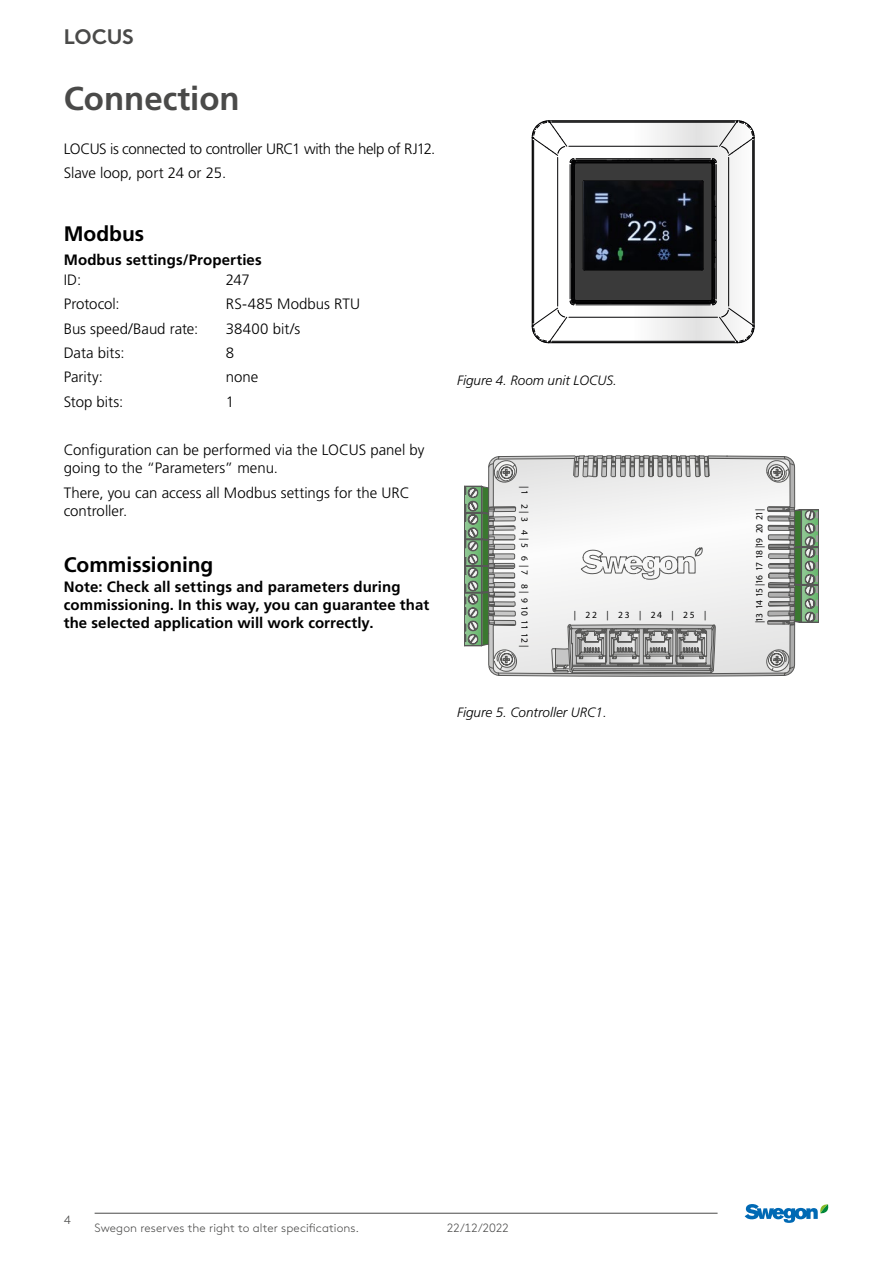
<style>
.page{position:relative;width:893px;height:1263px;background:#fff}
.page>*{position:absolute;margin:0;border:0;box-sizing:border-box;transform-origin:0 0}
.t1{font:700 33px "Frutiger LT Pro";color:#4a4a49}
.t2{font:700 21px "Frutiger LT Pro";color:#000}
.t3{font:700 21px "Swegon Brown";letter-spacing:-.005em;color:#4a4a49}
.t4{font:300 15px/18px "Frutiger LT Pro";letter-spacing:-.005em;color:#000}
.t5{font:700 15px/18px "Frutiger LT Pro";letter-spacing:.005em;color:#000}
.t6{font:300 15px/24.3px "Frutiger LT Pro";letter-spacing:-.025em;color:#000}
.t7{font:italic 300 13.5px "Frutiger LT Pro";color:#000}
.t8{font:300 12px "Swegon Brown";letter-spacing:.005em;color:#4a4a49}
.t9{font:9.45px "Myriad Pro";letter-spacing:-.1em;color:#000}
</style>
<div class="page">
<hr style="left:95px;top:1213px;width:623px;height:1px;background:#4a4a49">
<svg style="left:745px;top:1204px;width:84px;height:19px"></svg>
<svg style="left:534px;top:123px;width:201px;height:218px"></svg>
<div style="left:572px;top:160px;width:142px;height:143px;background:#3a3a3a;border-radius:2px"></div>
<hr style="left:584px;top:270px;width:118px;height:1px;background:#020203">
<hr style="left:703px;top:182px;width:1px;height:87px;background:#020203">
<hr style="left:574px;top:300px;width:138px;height:1px;background:#020203">
<hr style="left:574px;top:163px;width:138px;height:1px;background:#020203">
<hr style="left:576px;top:305px;width:134px;height:1px;background:#020203">
<hr style="left:576px;top:303px;width:134px;height:1px;background:#020203">
<hr style="left:715px;top:164px;width:1px;height:135px;background:#020203">
<hr style="left:716px;top:165px;width:1px;height:134px;background:#020203">
<hr style="left:570px;top:164px;width:1px;height:135px;background:#020203">
<hr style="left:571px;top:165px;width:1px;height:134px;background:#020203">
<hr style="left:576px;top:160px;width:134px;height:1px;background:#020203">
<hr style="left:576px;top:158px;width:134px;height:1px;background:#020203">
<hr style="left:552px;top:122px;width:182px;height:1px;background:#020203">
<hr style="left:753px;top:140px;width:1px;height:183px;background:#020203">
<hr style="left:752px;top:140px;width:1px;height:183px;background:#020203">
<hr style="left:533px;top:140px;width:1px;height:183px;background:#020203">
<hr style="left:552px;top:341px;width:182px;height:1px;background:#020203">
<hr style="left:569px;top:317px;width:148px;height:1px;background:#020203">
<hr style="left:569px;top:146px;width:148px;height:1px;background:#020203">
<hr style="left:728px;top:157px;width:1px;height:149px;background:#020203">
<hr style="left:557px;top:157px;width:1px;height:149px;background:#020203">
<hr style="left:754px;top:137px;width:1px;height:189px;background:#020203">
<hr style="left:549px;top:342px;width:189px;height:1px;background:#020203">
<hr style="left:532px;top:137px;width:1px;height:189px;background:#020203">
<hr style="left:549px;top:121px;width:189px;height:1px;background:#020203">
<hr style="left:680px;top:303px;width:32px;height:1px;background:#020203">
<hr style="left:680px;top:160px;width:32px;height:1px;background:#020203">
<svg style="left:715px;top:201px;width:1px;height:39px"></svg>
<hr style="left:713px;top:166px;width:1px;height:131px;background:#020203">
<hr style="left:575px;top:162px;width:136px;height:1px;background:#020203">
<hr style="left:712px;top:164px;width:1px;height:135px;background:#020203">
<hr style="left:576px;top:301px;width:135px;height:1px;background:#020203">
<hr style="left:574px;top:164px;width:1px;height:135px;background:#020203">
<svg style="left:711px;top:121px;width:44px;height:44px"></svg>
<svg style="left:532px;top:121px;width:44px;height:44px"></svg>
<svg style="left:532px;top:299px;width:45px;height:44px"></svg>
<svg style="left:711px;top:299px;width:44px;height:44px"></svg>
<hr style="left:575px;top:161px;width:136px;height:1px;background:#020203">
<hr style="left:714px;top:164px;width:1px;height:136px;background:#020203">
<hr style="left:575px;top:302px;width:136px;height:1px;background:#020203">
<hr style="left:572px;top:164px;width:1px;height:136px;background:#020203">
<div style="left:583px;top:180px;width:120px;height:90px;background:#090c10;border-radius:2px"></div>
<img style="left:594px;top:192px;width:106px;height:78px">
<svg style="left:464px;top:467px;width:355px;height:198px"></svg>
<svg style="left:491px;top:458px;width:304px;height:218px;background:#8c8c8c"></svg>
<svg style="left:488px;top:456px;width:302px;height:216px"></svg>
<svg style="left:816px;top:512px;width:2px;height:6px"></svg>
<svg style="left:816px;top:525px;width:2px;height:17px"></svg>
<svg style="left:816px;top:549px;width:2px;height:6px"></svg>
<svg style="left:816px;top:562px;width:2px;height:6px"></svg>
<svg style="left:816px;top:576px;width:2px;height:17px"></svg>
<svg style="left:816px;top:600px;width:2px;height:6px"></svg>
<svg style="left:816px;top:613px;width:2px;height:7px"></svg>
<h2 class="t3" style="left:64px;top:20px;width:72px">LOCUS</h2>
<h1 class="t1" style="left:64px;top:79px;width:177px">Connection</h1>
<p class="t6" style="left:64px;top:136px;width:373px">LOCUS is connected to controller URC1 with the help of RJ12.<br>Slave loop, port 24 or 25.</p>
<h2 class="t2" style="left:64px;top:221px;width:82px">Modbus</h2>
<p class="t5" style="left:64px;top:250px;width:199px">Modbus settings/Properties</p>
<p class="t4" style="left:64px;top:271px;width:19px">ID:</p>
<p class="t4" style="left:226px;top:271px;width:26px">247</p>
<p class="t4" style="left:64px;top:295px;width:57px">Protocol:</p>
<p class="t4" style="left:226px;top:295px;width:136px">RS-485 Modbus RTU</p>
<p class="t4" style="left:64px;top:319px;width:136px">Bus speed/Baud rate:</p>
<p class="t4" style="left:226px;top:319px;width:76px">38400 bit/s</p>
<p class="t4" style="left:64px;top:344px;width:62px">Data bits:</p>
<p class="t4" style="left:226px;top:344px;width:10px">8</p>
<p class="t4" style="left:64px;top:368px;width:41px">Parity:</p>
<p class="t4" style="left:226px;top:368px;width:34px">none</p>
<p class="t4" style="left:64px;top:393px;width:61px">Stop bits:</p>
<p class="t4" style="left:226px;top:393px;width:10px">1</p>
<p class="t4" style="left:64px;top:441px;width:362px">Configuration can be performed via the LOCUS panel by going to the “Parameters” menu.</p>
<p class="t4" style="left:64px;top:484px;width:348px">There, you can access all Modbus settings for the URC controller.</p>
<p class="t9" style="left:530px;top:485px;width:163px;rotate:90deg">|1 2|3 4|5 6 |7 8| 9 10 11 12|</p>
<p class="t7" style="left:457px;top:372px;width:161px">Figure 4. Room unit LOCUS.</p>
<h2 class="t2" style="left:64px;top:552px;width:151px">Commissioning</h2>
<p class="t5" style="left:64px;top:577px;width:367px">Note: Check all settings and parameters during commissioning. In this way, you can guarantee that the selected application will work correctly.</p>
<p class="t9" style="left:574px;top:609px;width:134px">| 22 | 23 | 24 | 25 |</p>
<p class="t7" style="left:457px;top:705px;width:151px">Figure 5. Controller URC1.</p>
<p class="t9" style="left:753px;top:623px;width:117px;rotate:-90deg">|13 14 15 |16 17 18 |19 20 21 |</p>
<p class="t8" style="left:64px;top:1211px;width:8px">4</p>
<p class="t8" style="left:95px;top:1219px;width:266px">Swegon reserves the right to alter specifications.</p>
<p class="t8" style="left:447px;top:1219px;width:64px">22/12/2022</p>
</div>
